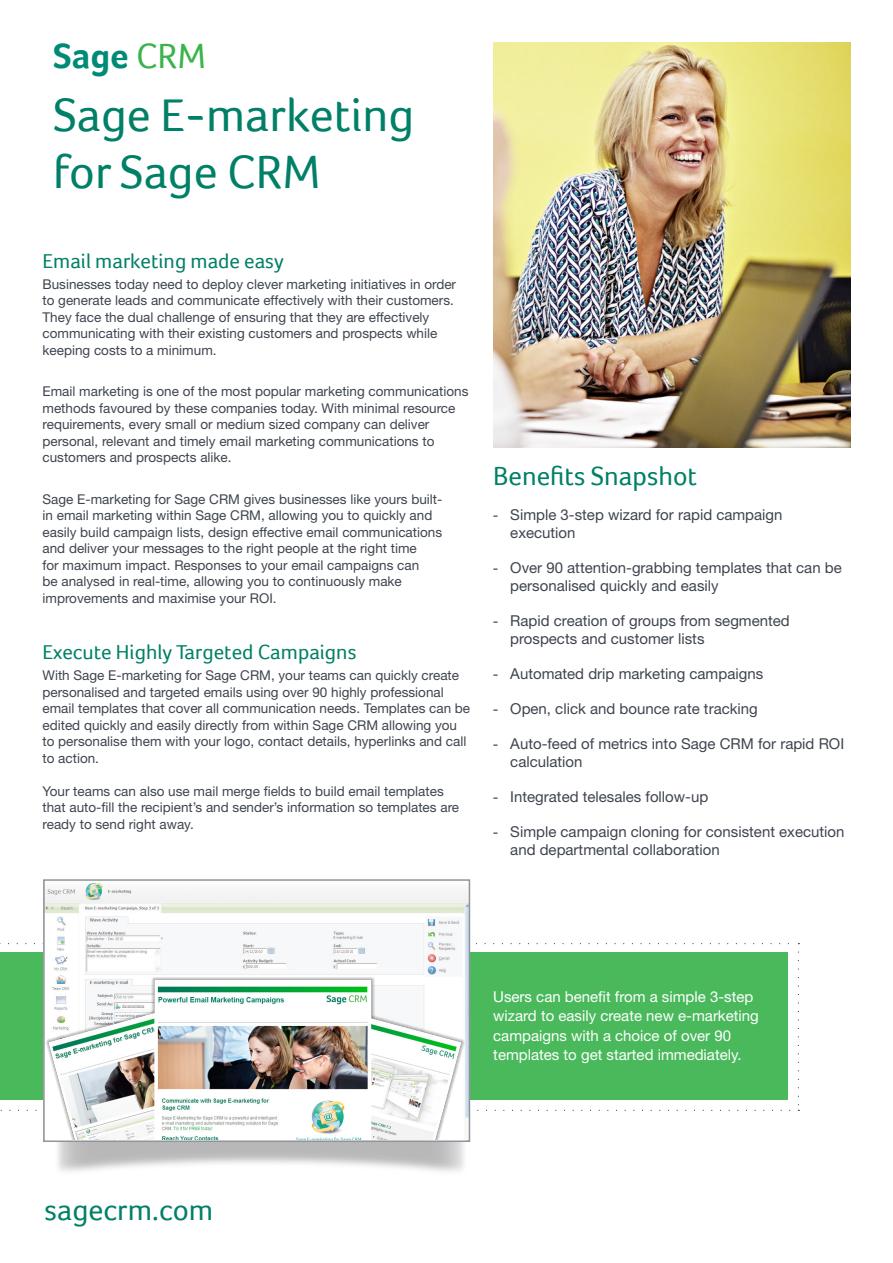
<style>
.page{position:relative;width:893px;height:1263px;background:#fff}
.page>*{position:absolute;margin:0;border:0;box-sizing:border-box;transform-origin:0 0}
.header_title{font:48px/57.6px "Foco";color:#008066}
.logo_green{font:700 36px "Foco";color:#008b77}
.t1{font:30px "Foco";color:#008066}
.bullet_header{font:27px "Foco";color:#008066}
.green_content_header{font:21px "Foco";color:#008066}
.t2{font:15px/18px "Helvetica Neue LT";color:#3e444f}
.White_Paragraph_in_G{font:15px/19.5px "Helvetica Neue LT";color:#fff}
.green_content_header-2{font:13.5px/16.5px "Helvetica Neue LT";color:#3e444f}
.Normal_Grey_Paragrap{font:13.5px/16.5px "Helvetica Neue LT";color:#3e444f}
.s1{font-weight:400;color:#3bb34a}
.s2{font-family:"Arial"}
</style>
<div class="page">
<img style="left:493px;top:43px;width:357px;height:405px">
<div style="left:0;top:952px;width:788px;height:148px;background:#4ab95c"></div>
<svg style="left:0;top:943px;width:799px;height:1px"></svg>
<svg style="left:798px;top:952px;width:1px;height:159px"></svg>
<svg style="left:0;top:1110px;width:790px;height:1px"></svg>
<img style="left:46px;top:883px;width:421px;height:256px">
<div style="left:43px;top:879px;width:427px;height:263px;border:2px solid #8f959d"></div>
<img style="left:46px;top:977px;width:418px;height:162px">
<p class="logo_green" style="left:53px;top:35px;width:154px">Sage <span class="s1">CRM</span></p>
<p class="header_title" style="left:53px;top:85px;width:363px">Sage E-marketing for Sage CRM</p>
<p class="green_content_header" style="left:43px;top:249px;width:243px">Email marketing made easy</p>
<p class="green_content_header-2" style="left:43px;top:275px;width:415px">Businesses today need to deploy clever marketing initiatives in order to generate leads and communicate effectively with their customers.<br>They face the dual challenge of ensuring that they are effectively communicating with their existing customers and prospects while keeping costs to a minimum.</p>
<p class="green_content_header-2" style="left:43px;top:383px;width:427px">Email marketing is one of the most popular marketing communications methods favoured by these companies today. With minimal resource requirements, every small or medium sized company can deliver personal, relevant and timely email marketing communications to customers and prospects alike.</p>
<p class="green_content_header-2" style="left:43px;top:490px;width:401px">Sage E-marketing for Sage CRM gives businesses like yours built&shy;in email marketing within Sage CRM, allowing you to quickly and easily build campaign lists, design effective email communications and deliver your messages to the right people at the right time<br>for maximum impact. Responses to your email campaigns can<br>be analysed in real-time, allowing you to continuously make improvements and maximise your ROI.</p>
<p class="green_content_header" style="left:43px;top:640px;width:315px">Execute Highly Targeted Campaigns</p>
<p class="Normal_Grey_Paragrap" style="left:43px;top:667px;width:429px">With Sage E-marketing for Sage CRM, your teams can quickly create personalised and targeted emails using over 90 highly professional email templates that cover all communication needs. Templates can be edited quickly and easily directly from within Sage CRM allowing you to personalise them with your logo, contact details, hyperlinks and call to action.</p>
<p class="Normal_Grey_Paragrap" style="left:43px;top:782px;width:418px">Your teams can also use mail merge fields to build email templates that auto-fill the recipient’s and sender’s information so templates are ready to send right away.</p>
<p class="bullet_header" style="left:493px;top:460px;width:205px">Benefits Snapshot</p>
<p class="t2" style="left:510px;top:505px;width:274px;text-indent:-17px"><span class="s2">-</span> Simple 3-step wizard for rapid campaign execution</p>
<p class="t2" style="left:510px;top:558px;width:333px;text-indent:-17px"><span class="s2">-</span> Over 90 attention-grabbing templates that can be personalised quickly and easily</p>
<p class="t2" style="left:510px;top:611px;width:281px;text-indent:-17px"><span class="s2">-</span> Rapid creation of groups from segmented prospects and customer lists</p>
<p class="t2" style="left:493px;top:664px;width:271px"><span class="s2">-</span> Automated drip marketing campaigns</p>
<p class="t2" style="left:493px;top:699px;width:266px"><span class="s2">-</span> Open, click and bounce rate tracking</p>
<p class="t2" style="left:510px;top:734px;width:335px;text-indent:-17px"><span class="s2">-</span> Auto-feed of metrics into Sage CRM for rapid ROI calculation</p>
<p class="t2" style="left:493px;top:787px;width:217px"><span class="s2">-</span> Integrated telesales follow-up</p>
<p class="t2" style="left:510px;top:822px;width:336px;text-indent:-17px"><span class="s2">-</span> Simple campaign cloning for consistent execution and departmental collaboration</p>
<p class="White_Paragraph_in_G" style="left:493px;top:986px;width:267px">Users can benefit from a simple 3-step wizard to easily create new e-marketing campaigns with a choice of over 90 templates to get started immediately.</p>
<p class="t1" style="left:45px;top:1193px;width:170px">sagecrm.com</p>
</div>
